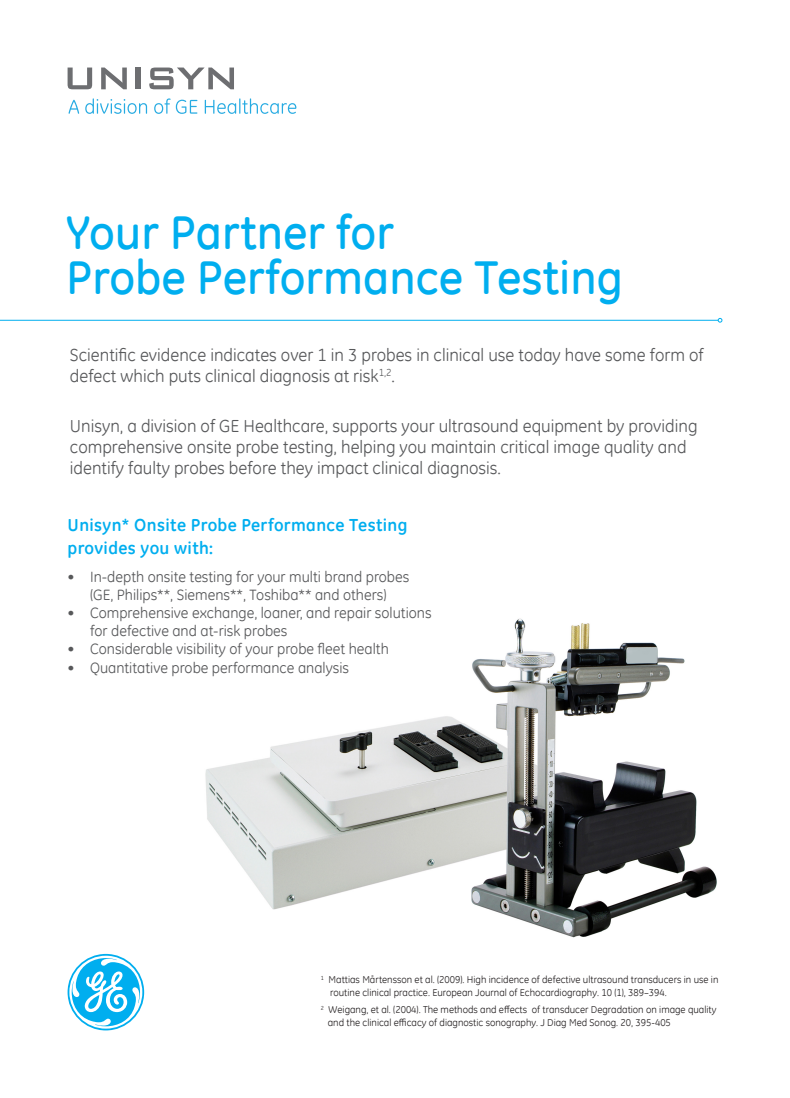
<style>
.page{position:relative;width:790px;height:1098px;background:#fff}
.page>*{position:absolute;margin:0;border:0;box-sizing:border-box;transform-origin:0 0}
.Front_Cover_Headline{font:500 47.5px "GE Inspira";color:#00aeef}
.Front_Cover_Subhead{font:17.5px/21.2px "GE Inspira";color:#57585a}
.Subhead_1{font:700 17.5px/22.5px "GE Inspira";letter-spacing:.02em;color:#00aeef}
.t1{font:15px/18px "GE Inspira";color:#57585a;text-align:center}
.caption_text{font:10px/12.5px "GE Inspira";color:#231f20}
</style>
<div class="page">
<img style="left:205px;top:618px;width:512px;height:320px">
<svg style="left:68px;top:68px;width:24px;height:21px"></svg>
<svg style="left:101px;top:68px;width:26px;height:21px"></svg>
<div style="left:136px;top:68px;width:5px;height:21px;background:#6d6e71"></div>
<svg style="left:149px;top:68px;width:85px;height:21px"></svg>
<svg style="left:68px;top:100px;width:11px;height:14px"></svg>
<svg style="left:85px;top:98px;width:62px;height:16px"></svg>
<svg style="left:154px;top:98px;width:16px;height:16px"></svg>
<svg style="left:176px;top:100px;width:21px;height:14px"></svg>
<svg style="left:205px;top:98px;width:91px;height:16px"></svg>
<hr style="left:0;top:320px;width:717px;height:1px;background:#00aeef">
<svg style="left:717px;top:318px;width:5px;height:4px"></svg>
<svg style="left:67px;top:953px;width:77px;height:77px"></svg>
<p class="Front_Cover_Headline" style="left:66px;top:204px;width:329px">Your Partner for</p>
<p class="Front_Cover_Headline" style="left:66px;top:249px;width:558px">Probe Performance Testing</p>
<p class="Front_Cover_Subhead" style="left:70px;top:343px;width:635px">Scientific evidence indicates over 1 in 3 probes in clinical use today have some form of defect which puts clinical diagnosis at risk<sup>1,2</sup>.</p>
<p class="Front_Cover_Subhead" style="left:70px;top:415px;width:628px">Unisyn, a division of GE Healthcare, supports your ultrasound equipment by providing comprehensive onsite probe testing, helping you maintain critical image quality and identify faulty probes before they impact clinical diagnosis.</p>
<p class="Subhead_1" style="left:68px;top:513px;width:341px">Unisyn* Onsite Probe Performance Testing provides you with:</p>
<p class="t1" style="left:68px;top:568px;width:343px">• In-depth onsite testing for your multi brand probes (GE, Philips**, Siemens**, Toshiba** and others)</p>
<p class="t1" style="left:90px;top:604px;width:343px;text-align:left;text-indent:-22px">• Comprehensive exchange, loaner, and repair solutions for defective and at-risk probes</p>
<p class="t1" style="left:68px;top:640px;width:322px">• Considerable visibility of your probe fleet health</p>
<p class="t1" style="left:68px;top:658px;width:283px">• Quantitative probe performance analysis</p>
<p class="caption_text" style="left:330px;top:973px;width:389px;text-indent:-9px"><sup>1</sup> Mattias Mårtensson et al. (2009). High incidence of defective ultrasound transducers in use in routine clinical practice. European Journal of Echocardiography. 10 (1), 389–394.</p>
<p class="caption_text" style="left:327px;top:1003px;width:390px;text-indent:-7px"><sup>2</sup> Weigang, et al. (2004). The methods and effects of transducer Degradation on image quality and the clinical efficacy of diagnostic sonography. J Diag Med Sonog. 20, 395-405</p>
</div>
